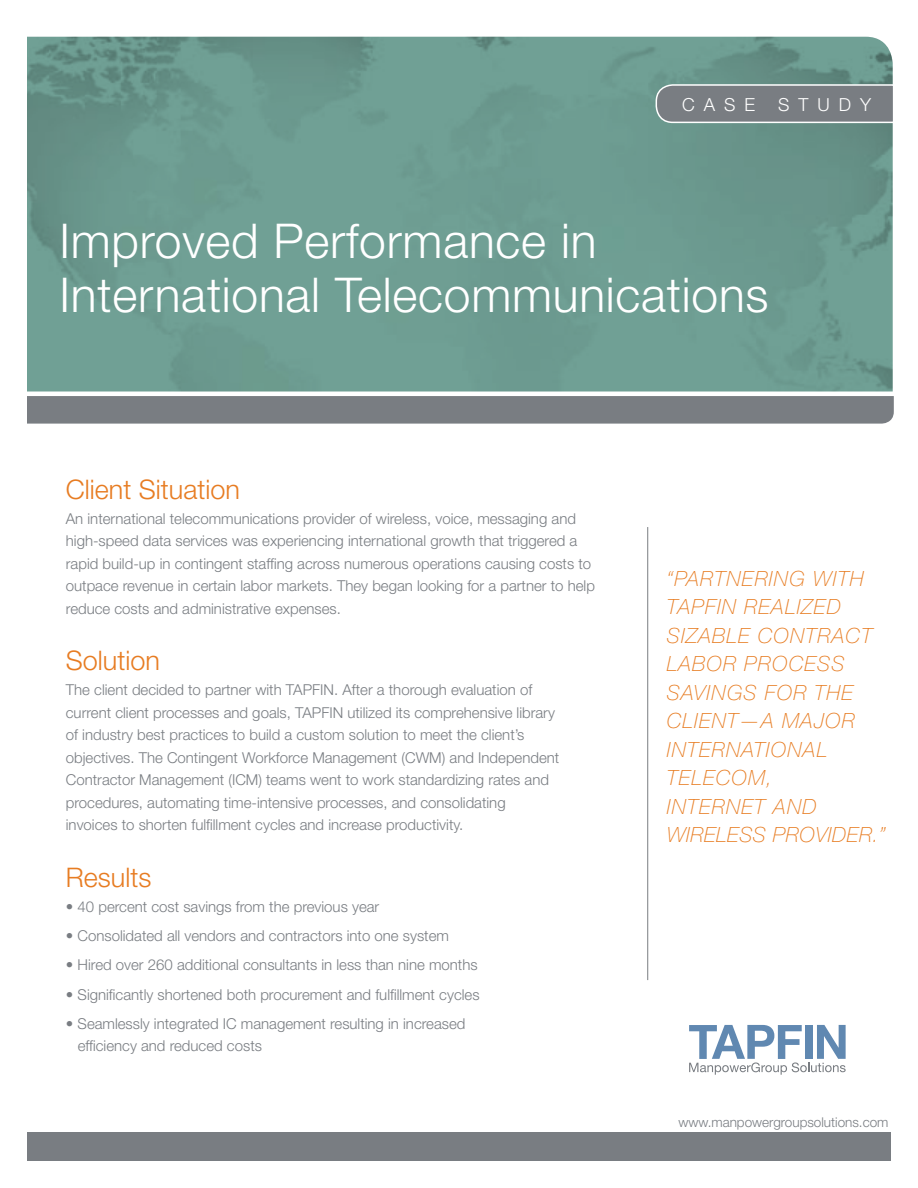
<style>
.page{position:relative;width:918px;height:1188px;background:#fff}
.page>*{position:absolute;margin:0;border:0;box-sizing:border-box;transform-origin:0 0}
.t1{font:300 48px/54px "Helvetica Neue LT Std";letter-spacing:.015em;color:#fff}
.t2{font:300 27px "Helvetica Neue LT Std";color:#e77c22}
.t3{font:italic 100 21px/28.5px "Helvetica Neue LT Std";letter-spacing:.05em;color:#e77c22}
.t4{font:300 18px "Helvetica Neue LT Std";color:#fff}
.t5{font:300 15px/22.5px "Helvetica Neue LT Std";color:#797d82}
.t6{font:300 13.5px "Helvetica Neue LT Std";color:#797d82}
</style>
<div class="page">
<img style="left:27px;top:37px;width:866px;height:355px">
<div style="left:27px;top:396px;width:867px;height:28px;background:#797d82"></div>
<svg style="left:689px;top:1025px;width:157px;height:50px"></svg>
<hr style="left:647px;top:527px;width:1px;height:453px;background:#797d82">
<svg style="left:655px;top:83px;width:238px;height:41px;background:#81888b"></svg>
<div style="left:27px;top:1132px;width:864px;height:29px;background:#797d82"></div>
<p class="t4" style="left:682px;top:93px;width:19px">cas</p>
<p class="t4" style="left:744px;top:93px;width:12px">e</p>
<p class="t4" style="left:778px;top:93px;width:16px">st</p>
<p class="t4" style="left:817px;top:93px;width:55px">udy</p>
<h1 class="t1" style="left:59px;top:213px;width:711px">Improved Performance in<br>International Telecommunications</h1>
<h2 class="t2" style="left:66px;top:473px;width:176px">Client Situation</h2>
<p class="t5" style="left:66px;top:507px;width:531px">An international telecommunications provider of wireless, voice, messaging and high-speed data services was experiencing international growth that triggered a rapid build-up in contingent staffing across numerous operations causing costs to outpace revenue in certain labor markets. They began looking for a partner to help reduce costs and administrative expenses.</p>
<h2 class="t2" style="left:66px;top:644px;width:96px">Solution</h2>
<p class="t5" style="left:66px;top:679px;width:495px">The client decided to partner with TAPFIN. After a thorough evaluation of current client processes and goals, TAPFIN utilized its comprehensive library of industry best practices to build a custom solution to meet the client’s objectives. The Contingent Workforce Management (CWM) and Independent Contractor Management (ICM) teams went to work standardizing rates and procedures, automating time-intensive processes, and consolidating invoices to shorten fulfillment cycles and increase productivity.</p>
<h2 class="t2" style="left:66px;top:861px;width:87px">Results</h2>
<p class="t5" style="left:66px;top:895px;width:315px">• 40 percent cost savings from the previous year</p>
<p class="t5" style="left:66px;top:924px;width:385px">• Consolidated all vendors and contractors into one system</p>
<p class="t5" style="left:66px;top:954px;width:413px">• Hired over 260 additional consultants in less than nine months</p>
<p class="t5" style="left:66px;top:983px;width:415px">• Significantly shortened both procurement and fulfillment cycles</p>
<p class="t5" style="left:78px;top:1012px;width:389px;text-indent:-12px">• Seamlessly integrated IC management resulting in increased efficiency and reduced costs</p>
<h3 class="t3" style="left:667px;top:564px;width:220px">“PARTNERING WITH<br>TA PFIN REALIZED<br>SIZABLE CONTRACT<br>LABOR PROCESS<br>SAVINGS FOR THE<br>CLIENT—A MAJOR<br>INTERNATIONAL<br>TELECOM,<br>INTERNET AND<br>WIRELESS PROVIDER.”</h3>
<p class="t6" style="left:678px;top:1114px;width:212px">www.manpowergroupsolutions.com</p>
</div>
